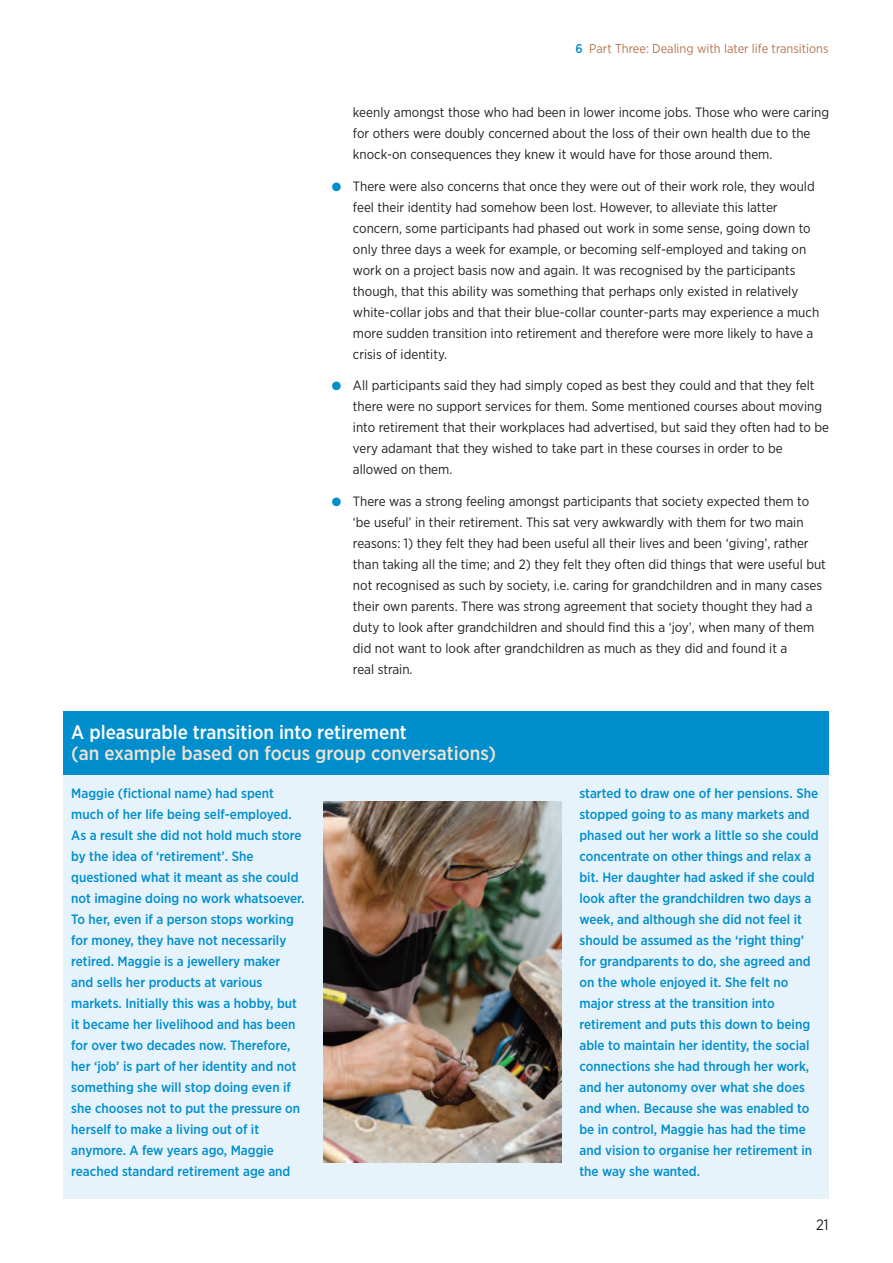
<style>
.page{position:relative;width:893px;height:1263px;background:#fff}
.page>*{position:absolute;margin:0;border:0;box-sizing:border-box;transform-origin:0 0}
.t1{font:500 19.5px "Gotham Narrow";color:#f0e2d3}
.t2{font:500 19.5px "Gotham Narrow";color:#fff}
.t3{font:15px "Gotham Narrow";color:#231f20}
.t4{font:13.5px/21px "Gotham Narrow";color:#231f20}
.t5{font:500 13.5px/21px "Gotham Narrow";color:#008ecc}
.t6{font:12.75px "Gotham Narrow";color:#b77450}
.s1{font-weight:500;color:#008ecc}
.s2{color:#008ecc}
</style>
<div class="page">
<div style="left:64px;top:711px;width:765px;height:488px;background:#e6f3fb"></div>
<div style="left:64px;top:711px;width:765px;height:64px;background:#008ecc"></div>
<img style="left:323px;top:801px;width:238px;height:361px">
<p class="t6" style="left:575px;top:44px;width:255px"><span class="s1">6</span> Part Three: Dealing with later life transitions</p>
<p class="t4" style="left:353px;top:103px;width:478px">keenly amongst those who had been in lower income jobs. Those who were caring for others were doubly concerned about the loss of their own health due to the knock-on consequences they knew it would have for those around them.</p>
<p class="t4" style="left:353px;top:176px;width:468px;text-indent:-21px"><span class="s2">●</span> There were also concerns that once they were out of their work role, they would feel their identity had somehow been lost. However, to alleviate this latter concern, some participants had phased out work in some sense, going down to only three days a week for example, or becoming self-employed and taking on work on a project basis now and again. It was recognised by the participants though, that this ability was something that perhaps only existed in relatively white-collar jobs and that their blue-collar counter-parts may experience a much more sudden transition into retirement and therefore were more likely to have a crisis of identity.</p>
<p class="t4" style="left:353px;top:376px;width:478px;text-indent:-21px"><span class="s2">●</span> All participants said they had simply coped as best they could and that they felt there were no support services for them. Some mentioned courses about moving into retirement that their workplaces had advertised, but said they often had to be very adamant that they wished to take part in these courses in order to be allowed on them.</p>
<p class="t4" style="left:353px;top:491px;width:474px;text-indent:-21px"><span class="s2">●</span> There was a strong feeling amongst participants that society expected them to ‘be useful’ in their retirement. This sat very awkwardly with them for two main reasons: 1) they felt they had been useful all their lives and been ‘giving’, rather than taking all the time; and 2) they felt they often did things that were useful but not recognised as such by society, i.e. caring for grandchildren and in many cases their own parents. There was strong agreement that society thought they had a duty to look after grandchildren and should find this a ‘joy’, when many of them did not want to look after grandchildren as much as they did and found it a<br>real strain.</p>
<h1 class="t2" style="left:71px;top:725px;width:337px">A pleasurable transition into retirement</h1>
<h1 class="t1" style="left:71px;top:746px;width:426px">(an example based on focus group conversations)</h1>
<p class="t5" style="left:71px;top:784px;width:235px">Maggie (fictional name) had spent much of her life being self-employed.<br>As a result she did not hold much store by the idea of ‘retirement’. She questioned what it meant as she could not imagine doing no work whatsoever.<br>To her, even if a person stops working for money, they have not necessarily retired. Maggie is a jewellery maker and sells her products at various markets. Initially this was a hobby, but it became her livelihood and has been for over two decades now. Therefore, her ‘job’ is part of her identity and not something she will stop doing even if she chooses not to put the pressure on herself to make a living out of it anymore. A few years ago, Maggie reached standard retirement age and</p>
<p class="t5" style="left:579px;top:784px;width:241px">started to draw one of her pensions. She stopped going to as many markets and phased out her work a little so she could concentrate on other things and relax a bit. Her daughter had asked if she could look after the grandchildren two days a week, and although she did not feel it should be assumed as the ‘right thing’ for grandparents to do, she agreed and on the whole enjoyed it. She felt no major stress at the transition into retirement and puts this down to being able to maintain her identity, the social connections she had through her work, and her autonomy over what she does and when. Because she was enabled to be in control, Maggie has had the time and vision to organise her retirement in the way she wanted.</p>
<p class="t3" style="left:816px;top:1220px;width:14px">21</p>
</div>
